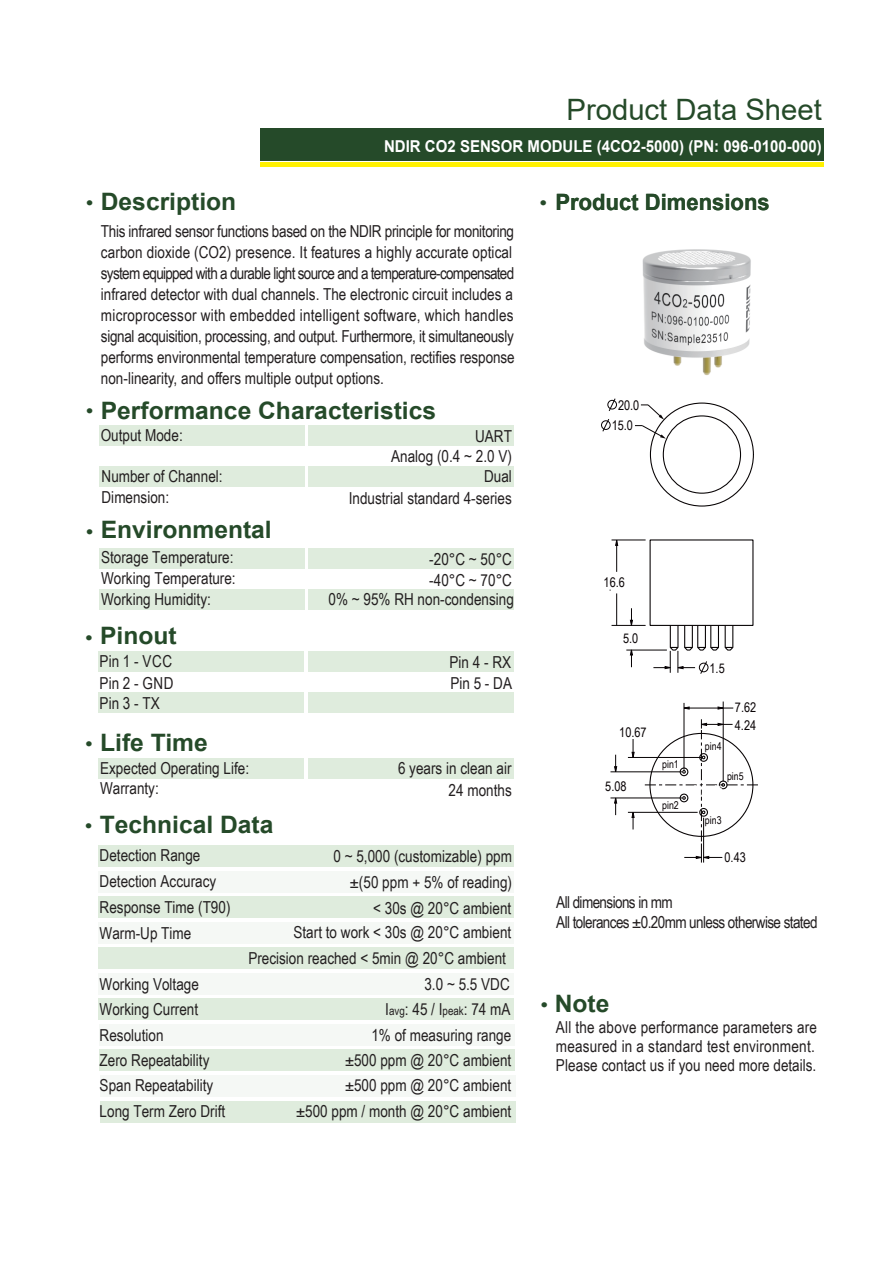
<style>
.page{position:relative;width:893px;height:1263px;background:#fff}
.page>*{position:absolute;margin:0;border:0;box-sizing:border-box;transform-origin:0 0}
.t1{font:29.4px "Arial";color:#254a29}
.t2{font:700 24px "Arial";color:#254a29}
.t3{font:700 22.5px "Arial";color:#254a29}
.t4{font:700 18.75px "Microsoft Ya Hei";color:#254a29}
.t5{font:16.5px/21px "Arial Narrow";color:#231f20}
.t6{font:16.5px/19.8px "Arial Narrow";letter-spacing:-.035em;color:#231f20}
.t7{font:16.5px "Arial";color:#fff}
.t8{font:700 16.35px "Arial";color:#fff;scale:.92 1}
.t9{font:13.35px/17.4px "Arial Narrow";color:#090305}
.t10{font:10.8px "Arial Narrow";color:#090305}
.s1{font-family:"Microsoft Ya Hei";font-size:18.75px}
.s2{font-size:12px}
</style>
<div class="page">
<div style="left:260px;top:128px;width:564px;height:33px;background:#254a29"></div>
<div style="left:99px;top:466px;width:205px;height:21px;background:#dfecdd"></div>
<div style="left:308px;top:466px;width:206px;height:21px;background:#dfecdd"></div>
<div style="left:99px;top:425px;width:205px;height:21px;background:#dfecdd"></div>
<div style="left:260px;top:162px;width:564px;height:5px;background:#fff101"></div>
<div style="left:308px;top:425px;width:206px;height:21px;background:#dfecdd"></div>
<div style="left:99px;top:589px;width:205px;height:20px;background:#dfecdd"></div>
<div style="left:308px;top:589px;width:206px;height:20px;background:#dfecdd"></div>
<div style="left:99px;top:548px;width:205px;height:20px;background:#dfecdd"></div>
<div style="left:308px;top:548px;width:206px;height:20px;background:#dfecdd"></div>
<div style="left:98px;top:692px;width:206px;height:21px;background:#dfecdd"></div>
<div style="left:308px;top:692px;width:205px;height:21px;background:#dfecdd"></div>
<div style="left:98px;top:652px;width:206px;height:20px;background:#dfecdd"></div>
<div style="left:308px;top:652px;width:205px;height:20px;background:#dfecdd"></div>
<hr style="left:628px;top:812px;width:70px;height:1px;background:#070304">
<hr style="left:684px;top:703px;width:1px;height:67px;background:#070304">
<hr style="left:610px;top:798px;width:72px;height:1px;background:#070304">
<hr style="left:610px;top:771px;width:72px;height:1px;background:#070304">
<hr style="left:723px;top:701px;width:1px;height:80px;background:#070304">
<hr style="left:628px;top:757px;width:73px;height:1px;background:#070304">
<hr style="left:684px;top:708px;width:49px;height:1px;background:#070304">
<svg style="left:631px;top:812px;width:4px;height:17px"></svg>
<svg style="left:631px;top:739px;width:4px;height:18px"></svg>
<svg style="left:717px;top:706px;width:7px;height:4px"></svg>
<svg style="left:683px;top:706px;width:7px;height:4px"></svg>
<svg style="left:645px;top:719px;width:113px;height:143px"></svg>
<svg style="left:614px;top:797px;width:3px;height:18px"></svg>
<svg style="left:614px;top:755px;width:3px;height:17px"></svg>
<hr style="left:626px;top:650px;width:41px;height:1px;background:#070304">
<hr style="left:611px;top:625px;width:35px;height:1px;background:#070304">
<hr style="left:611px;top:540px;width:35px;height:1px;background:#070304">
<hr style="left:616px;top:540px;width:1px;height:32px;background:#070304">
<hr style="left:616px;top:593px;width:1px;height:32px;background:#070304">
<svg style="left:615px;top:540px;width:3px;height:6px"></svg>
<svg style="left:630px;top:608px;width:3px;height:18px"></svg>
<svg style="left:630px;top:649px;width:3px;height:18px"></svg>
<svg style="left:653px;top:624px;width:81px;height:50px"></svg>
<div style="left:663px;top:415px;width:78px;height:79px;border:1px solid #070304;border-radius:50%"></div>
<svg style="left:608px;top:398px;width:8px;height:13px"></svg>
<div style="left:607px;top:400px;width:10px;height:9px;border:1px solid #080305;border-radius:50%"></div>
<svg style="left:601px;top:419px;width:9px;height:13px"></svg>
<div style="left:601px;top:420px;width:10px;height:10px;border:1px solid #080305;border-radius:50%"></div>
<img style="left:642px;top:249px;width:109px;height:126px">
<svg style="left:635px;top:404px;width:31px;height:35px"></svg>
<div style="left:99px;top:845px;width:415px;height:21px;background:#dfecdd"></div>
<div style="left:99px;top:871px;width:415px;height:21px;background:#f5f8f5"></div>
<div style="left:99px;top:896px;width:415px;height:22px;background:#dfecdd"></div>
<div style="left:99px;top:922px;width:415px;height:21px;background:#f5f8f5"></div>
<div style="left:99px;top:947px;width:415px;height:22px;background:#dfecdd"></div>
<div style="left:99px;top:998px;width:415px;height:22px;background:#dfecdd"></div>
<div style="left:99px;top:973px;width:415px;height:21px;background:#f5f8f5"></div>
<div style="left:99px;top:1049px;width:416px;height:22px;background:#dfecdd"></div>
<div style="left:99px;top:1024px;width:416px;height:21px;background:#f5f8f5"></div>
<div style="left:101px;top:1101px;width:415px;height:21px;background:#dfecdd"></div>
<div style="left:101px;top:1075px;width:415px;height:22px;background:#f5f8f5"></div>
<div style="left:98px;top:758px;width:206px;height:21px;background:#dfecdd"></div>
<div style="left:308px;top:758px;width:205px;height:21px;background:#dfecdd"></div>
<h1 class="t1" style="left:567px;top:89px;width:257px">Product Data Sheet</h1>
<h2 class="t2" style="left:85px;top:184px;width:152px"><span class="s1">·</span> Description</h2>
<p class="t8" style="left:384px;top:135px;width:477px">NDIR CO2 SENSOR MODULE (4CO2-5000) (PN: 096-0100-000)</p>
<p class="t4" style="left:539px;top:189px;width:10px">·</p>
<h3 class="t3" style="left:555px;top:186px;width:216px">Product Dimensions</h3>
<p class="t4" style="left:85px;top:397px;width:10px">·</p>
<p class="t5" style="left:101px;top:220px;width:415px">This infrared sensor functions based on the NDIR principle for monitoring carbon dioxide (CO2) presence. It features a highly accurate optical system equipped with a durable light source and a temperature-compensated infrared detector with dual channels. The electronic circuit includes a microprocessor with embedded intelligent software, which handles signal acquisition, processing, and output. Furthermore, it simultaneously performs environmental temperature compensation, rectifies response non-linearity, and offers multiple output options.</p>
<h2 class="t2" style="left:101px;top:393px;width:337px">Performance Characteristics</h2>
<p class="t5" style="left:101px;top:424px;width:83px">Output Mode:</p>
<p class="t5" style="left:475px;top:425px;width:38px">UART</p>
<p class="t5" style="left:102px;top:465px;width:123px">Number of Channel:</p>
<p class="t5" style="left:391px;top:445px;width:122px">Analog (0.4 ~ 2.0 V)</p>
<p class="t5" style="left:484px;top:465px;width:29px">Dual</p>
<p class="t5" style="left:102px;top:486px;width:69px">Dimension:</p>
<p class="t5" style="left:349px;top:487px;width:165px">Industrial standard 4-series</p>
<h2 class="t2" style="left:85px;top:513px;width:188px"><span class="s1">·</span> Environmental</h2>
<p class="t5" style="left:101px;top:546px;width:136px">Storage Temperature:<br>Working Temperature:<br>Working Humidity:</p>
<h2 class="t2" style="left:85px;top:619px;width:93px"><span class="s1">·</span> Pinout</h2>
<p class="t5" style="left:429px;top:548px;width:84px">-20°C ~ 50°C</p>
<p class="t5" style="left:429px;top:569px;width:84px">-40°C ~ 70°C</p>
<p class="t5" style="left:328px;top:588px;width:187px">0% ~ 95% RH non-condensing</p>
<p class="t5" style="left:100px;top:650px;width:76px;text-align:justify">Pin 1 - VCC Pin 2 - GND Pin 3 - TX</p>
<p class="t5" style="left:450px;top:650px;width:64px;line-height:21.8px">Pin 4 - RX<br>Pin 5 - DA</p>
<h2 class="t2" style="left:85px;top:725px;width:124px"><span class="s1">·</span> Life Time</h2>
<p class="t5" style="left:100px;top:757px;width:150px;line-height:20.5px">Expected Operating Life:<br>Warranty:</p>
<p class="t5" style="left:398px;top:757px;width:115px;line-height:21.8px;text-align:right">6 years in clean air<br>24 months</p>
<h2 class="t2" style="left:84px;top:808px;width:191px"><span class="s1">·</span> Technical Data</h2>
<p class="t5" style="left:100px;top:842px;width:118px;line-height:25.8px">Detection Range<br>Detection Accuracy</p>
<p class="t5" style="left:100px;top:922px;width:93px">Warm-Up Time</p>
<p class="t5" style="left:100px;top:971px;width:101px;line-height:25.2px">Working Voltage<br>Working Current</p>
<p class="t5" style="left:333px;top:845px;width:180px">0 ~ 5,000 (customizable) ppm</p>
<p class="t5" style="left:294px;top:895px;width:219px;line-height:23.9px;text-align:right">&lt; 30s @ 20°C ambient<br>Start to work &lt; 30s @ 20°C ambient</p>
<p class="t5" style="left:350px;top:871px;width:164px">±(50 ppm + 5% of reading)</p>
<p class="t5" style="left:100px;top:896px;width:132px">Response Time (T90)</p>
<p class="t5" style="left:248px;top:947px;width:259px">Precision reached &lt; 5min @ 20°C ambient</p>
<p class="t5" style="left:424px;top:973px;width:87px">3.0 ~ 5.5 VDC</p>
<p class="t5" style="left:385px;top:998px;width:127px">I<span class="s2">avg</span>: 45 / I<span class="s2">peak</span>: 74 mA</p>
<p class="t5" style="left:100px;top:1022px;width:111px;line-height:25.2px">Resolution<br>Zero Repeatability</p>
<p class="t5" style="left:345px;top:1022px;width:168px;line-height:25.2px;text-align:right">1% of measuring range ±500 ppm @ 20°C ambient</p>
<p class="t5" style="left:100px;top:1074px;width:115px">Span Repeatability</p>
<p class="t5" style="left:345px;top:1074px;width:168px">±500 ppm @ 20°C ambient</p>
<p class="t5" style="left:100px;top:1100px;width:127px">Long Term Zero Drift</p>
<p class="t5" style="left:296px;top:1100px;width:217px">±500 ppm / month @ 20°C ambient</p>
<p class="t9" style="left:612px;top:394px;width:29px;line-height:20.4px;text-align:center">20.0<br>15.0</p>
<p class="t9" style="left:604px;top:574px;width:23px">16.6</p>
<p class="t9" style="left:623px;top:629px;width:17px">5.0</p>
<p class="t9" style="left:619px;top:723px;width:29px">10.67</p>
<p class="t9" style="left:605px;top:777px;width:23px">5.08</p>
<p class="t10" style="left:662px;top:756px;width:18px">pin1</p>
<p class="t10" style="left:662px;top:797px;width:18px">pin2</p>
<p class="t9" style="left:709px;top:659px;width:17px">1.5</p>
<p class="t10" style="left:705px;top:738px;width:18px">pin4</p>
<p class="t9" style="left:735px;top:698px;width:23px">7.62<br>4.24</p>
<p class="t10" style="left:727px;top:768px;width:18px">pin5</p>
<p class="t7" style="left:693px;top:780px;width:31px">Unit</p>
<p class="t10" style="left:705px;top:812px;width:18px">pin3</p>
<p class="t9" style="left:724px;top:848px;width:23px">0.43</p>
<p class="t6" style="left:556px;top:892px;width:263px">All dimensions in mm<br>All tolerances ±0.20mm unless otherwise stated</p>
<p class="t4" style="left:540px;top:991px;width:10px">·</p>
<h2 class="t2" style="left:555px;top:986px;width:56px">Note</h2>
<p class="t5" style="left:556px;top:1017px;width:263px;line-height:18.8px">All the above performance parameters are measured in a standard test environment.<br>Please contact us if you need more details.</p>
</div>
